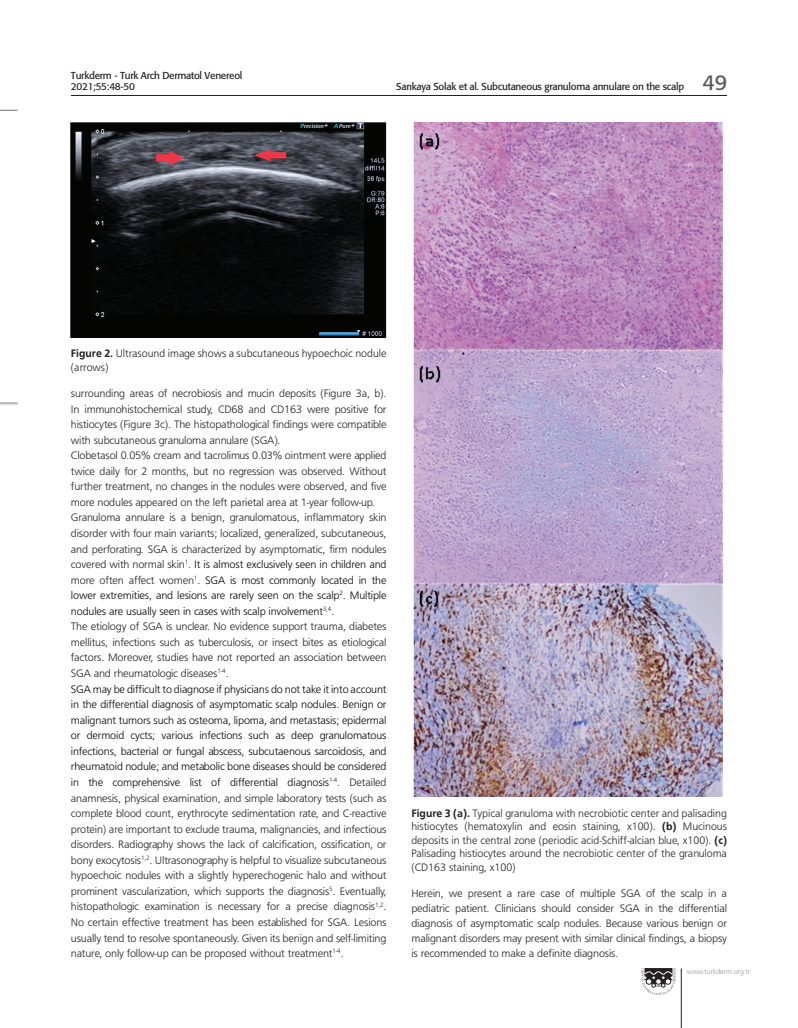
<style>
.page{position:relative;width:798px;height:1028px;background:#fff}
.page>*{position:absolute;margin:0;border:0;box-sizing:border-box;transform-origin:0 0}
.t1{font:21.25px "Formata Tr";color:#57585a}
.t2{font:11.25px/15.5px "Frugal Normal Tr";letter-spacing:-.015em;color:#231f20}
.t3{font:10px/10.6px "Formata Tr";letter-spacing:-.025em;color:#231f20}
.t4{font:7.5px "Frugal Normal Tr";letter-spacing:-.01em;color:#939598}
.s1{font-family:"Frugal Bold Tr"}
.s2{color:#040503}
</style>
<div class="page">
<hr style="left:680px;top:968px;width:1px;height:60px;background:#231f20">
<hr style="left:71px;top:95px;width:655px;height:1px;background:#231f20">
<svg style="left:641px;top:968px;width:34px;height:27px"></svg>
<svg style="left:0;top:402px;width:18px;height:2px"></svg>
<svg style="left:0;top:110px;width:18px;height:1px"></svg>
<img style="left:71px;top:123px;width:315px;height:215px">
<img style="left:413px;top:123px;width:308px;height:673px">
<p class="t3" style="left:71px;top:70px;width:173px">Turkderm - Turk Arch Dermatol Venereol<br>2021;55:48-50</p>
<p class="t3" style="left:396px;top:81px;width:289px">Sarıkaya Solak et al. Subcutaneous granuloma annulare on the scalp</p>
<h1 class="t1" style="left:702px;top:70px;width:26px">49</h1>
<p class="t2" style="left:71px;top:347px;width:317px;line-height:13.5px"><span class="s1">Figure 2.</span> Ultrasound image shows a subcutaneous hypoechoic nodule (arrows)</p>
<p class="t2" style="left:71px;top:385px;width:317px">surrounding areas of necrobiosis and mucin deposits (Figure 3a, b).<br>In immunohistochemical study, CD68 and CD163 were positive for histiocytes (Figure 3c). The histopathological findings were compatible with subcutaneous granuloma annulare (SGA).<br>Clobetasol 0.05% cream and tacrolimus 0.03% ointment were applied twice daily for 2 months, but no regression was observed. Without further treatment, no changes in the nodules were observed, and five more nodules appeared on the left parietal area at 1-year follow-up.<br>Granuloma annulare is a benign, granulomatous, inflammatory skin disorder with four main variants; localized, generalized, subcutaneous, and perforating. SGA is characterized by asymptomatic, firm nodules covered with normal skin<sup>1</sup>. <span class="s2">It is almost exclusively seen in children and </span>more often affect women<sup>1</sup><span class="s2">. SGA is most commonly located in the lower extremities, and lesions are rarely seen on the scalp</span><sup>2</sup><span class="s2">. Multiple nodules are usually seen in cases with scalp involvement</span><sup>3,4</sup>.<br>The etiology of SGA is unclear. No evidence support trauma, diabetes mellitus, infections such as tuberculosis, or insect bites as etiological factors. Moreover, studies have not reported an association between SGA and rheumatologic diseases<sup>1-4</sup>.<br><span class="s2">SGA may be difficult to diagnose if physicians do not take it into account in the differential diagnosis of asymptomatic scalp nodules. Benign or malignant tumors such as osteoma, lipoma, and metastasis; epidermal or dermoid cycts; various infections such as deep granulomatous infections, bacterial or fungal abscess, subcutaenous sarcoidosis, and rheumatoid nodule; and metabolic bone diseases should be considered in the comprehensive list of differential diagnosis</span><sup>1-4</sup>. Detailed anamnesis, physical examination, and simple laboratory tests (such as complete blood count, erythrocyte sedimentation rate, and C-reactive protein) are important to exclude trauma, malignancies, and infectious disorders. Radiography shows the lack of calcification, ossification, or bony exocytosis<sup>1,2</sup>. Ultrasonography is helpful to visualize subcutaneous hypoechoic nodules with a slightly hyperechogenic halo and without prominent vascularization, which supports the diagnosis<sup>5</sup>. Eventually, histopathologic examination is necessary for a precise diagnosis<sup>1,2</sup>.<br>No certain effective treatment has been established for SGA. Lesions usually tend to resolve spontaneously. Given its benign and self-limiting nature, only follow-up can be proposed without treatment<sup>1-4</sup>.</p>
<p class="t2" style="left:411px;top:806px;width:317px;line-height:13.5px;text-align:justify"><span class="s1">Figure 3 (a).</span> Typical granuloma with necrobiotic center and palisading histiocytes (hematoxylin and eosin staining, x100). <span class="s1">(b)</span> Mucinous deposits in the central zone (periodic acid-Schiff-alcian blue, x100). <span class="s1">(c)<br></span>Palisading histiocytes around the necrobiotic center of the granuloma (CD163 staining, x100)</p>
<p class="t2" style="left:411px;top:885px;width:317px;line-height:15px;text-align:justify">Herein, we present a rare case of multiple SGA of the scalp in a pediatric patient. Clinicians should consider SGA in the differential diagnosis of asymptomatic scalp nodules. Because various benign or malignant disorders may present with similar clinical findings, a biopsy is recommended to make a definite diagnosis.</p>
<p class="t4" style="left:686px;top:967px;width:65px">www.turkderm.org.tr</p>
</div>
